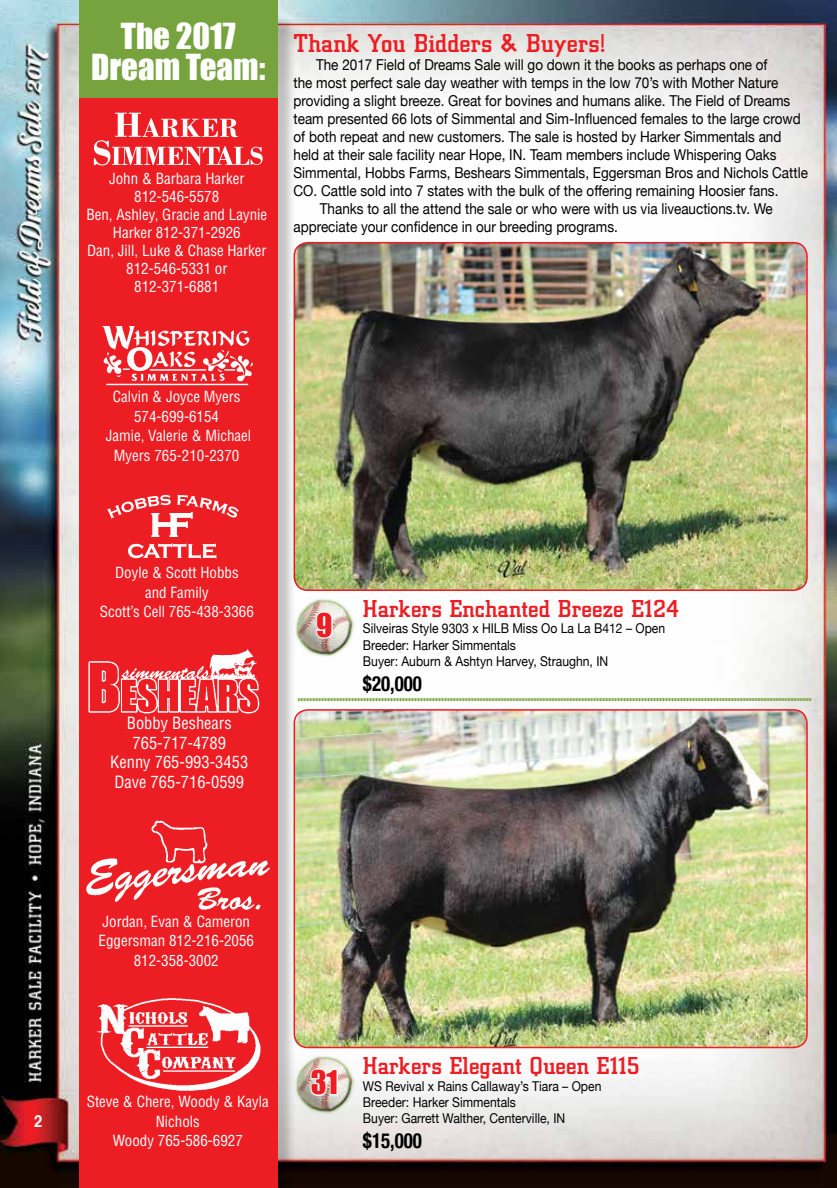
<style>
.page{position:relative;width:837px;height:1188px;background:#fff}
.page>*{position:absolute;margin:0;border:0;box-sizing:border-box;transform-origin:0 0}
.t1{font:33px/31.5px "Impact";color:#fff;text-align:center}
.t2{font:30px "Impact";color:#ed1d24}
.t3{font:500 27px "City D";color:#ed1d24}
.t4{font:500 25.5px "City D";color:#ed1d24}
.t5{font:700 condensed 21px "Helvetica Neue";color:#000;scale:.9 1}
.t6{font:condensed 16.5px/19.5px "Helvetica";color:#fff;text-align:center}
.t7{font:700 16.5px "Helvetica";color:#fff;scale:.9 1}
.t8{font:15px "Helvetica Neue";color:#000;scale:.9 1}
.t9{font:condensed 15px/19.5px "Helvetica";color:#fff;text-align:center}
.t10{font:13.5px/16.2px "Helvetica Neue";color:#000;scale:.9 1}
</style>
<div class="page">
<img style="left:0;top:0;width:837px;height:1188px">
<img style="left:296px;top:243px;width:511px;height:347px">
<div style="left:294px;top:242px;width:514px;height:349px;border:2px solid #ed1d24;border-radius:14px"></div>
<img style="left:296px;top:598px;width:58px;height:60px">
<svg style="left:315px;top:610px;width:19px;height:30px"></svg>
<div style="left:81px;top:15px;width:215px;height:1173px;background:#000;opacity:.23"></div>
<div style="left:79px;top:13px;width:199px;height:1175px;background:#ed1d24"></div>
<div style="left:79px;top:0;width:199px;height:98px;background:#76a33e"></div>
<svg style="left:94px;top:113px;width:169px;height:52px"></svg>
<img style="left:102px;top:326px;width:151px;height:60px">
<svg style="left:128px;top:543px;width:88px;height:16px"></svg>
<svg style="left:107px;top:495px;width:132px;height:42px"></svg>
<img style="left:88px;top:649px;width:172px;height:65px">
<img style="left:86px;top:820px;width:184px;height:90px">
<img style="left:56px;top:986px;width:205px;height:121px">
<svg style="left:298px;top:697px;width:513px;height:5px"></svg>
<img style="left:294px;top:710px;width:513px;height:338px">
<div style="left:294px;top:709px;width:514px;height:339px;border:2px solid #ed1d24;border-radius:14px"></div>
<img style="left:294px;top:1055px;width:60px;height:60px">
<svg style="left:309px;top:1067px;width:30px;height:31px"></svg>
<h1 class="t1" style="left:91px;top:19px;width:176px">The 2017<br>Dream Team:</h1>
<p class="t9" style="left:86px;top:169px;width:182px;line-height:18px">John &amp; Barbara Harker<br>812-546-5578<br>Ben, Ashley, Gracie and Laynie<br>Harker 812-371-2926<br>Dan, Jill, Luke &amp; Chase Harker<br>812-546-5331 or<br>812-371-6881</p>
<h3 class="t3" style="left:294px;top:29px;width:314px">Thank You Bidders &amp; Buyers!</h3>
<p class="t8" style="left:316px;top:54px;width:503px">The 2017 Field of Dreams Sale will go down it the books as perhaps one of</p>
<p class="t8" style="left:294px;top:72px;width:540px">the most perfect sale day weather with temps in the low 70’s with Mother Nature</p>
<p class="t8" style="left:294px;top:90px;width:554px">providing a slight breeze. Great for bovines and humans alike. The Field of Dreams</p>
<p class="t8" style="left:294px;top:108px;width:565px">team presented 66 lots of Simmental and Sim-Influenced females to the large crowd</p>
<p class="t8" style="left:294px;top:126px;width:544px">of both repeat and new customers. The sale is hosted by Harker Simmentals and</p>
<p class="t8" style="left:294px;top:144px;width:538px">held at their sale facility near Hope, IN. Team members include Whispering Oaks</p>
<p class="t8" style="left:294px;top:162px;width:573px">Simmental, Hobbs Farms, Beshears Simmentals, Eggersman Bros and Nichols Cattle</p>
<p class="t8" style="left:294px;top:180px;width:540px">CO. Cattle sold into 7 states with the bulk of the offering remaining Hoosier fans.</p>
<p class="t8" style="left:320px;top:198px;width:505px">Thanks to all the attend the sale or who were with us via liveauctions.tv. We</p>
<p class="t8" style="left:294px;top:216px;width:362px">appreciate your confidence in our breeding programs.</p>
<p class="t9" style="left:106px;top:387px;width:147px">Calvin &amp; Joyce Myers<br>574-699-6154<br>Jamie, Valerie &amp; Michael<br>Myers 765-210-2370</p>
<p class="t9" style="left:100px;top:563px;width:156px">Doyle &amp; Scott Hobbs<br>and Family<br>Scott’s Cell 765-438-3366</p>
<p class="t6" style="left:110px;top:713px;width:139px">Bobby Beshears<br>765-717-4789<br>Kenny 765-993-3453<br>Dave 765-716-0599</p>
<h2 class="t2" style="left:316px;top:602px;width:18px">9</h2>
<h3 class="t4" style="left:363px;top:595px;width:317px">Harkers Enchanted Breeze E124</h3>
<p class="t10" style="left:363px;top:621px;width:337px">Silveiras Style 9303 x HILB Miss Oo La La B412 – Open<br>Breeder: Harker Simmentals<br>Buyer: Auburn &amp; Ashtyn Harvey, Straughn, IN</p>
<h3 class="t5" style="left:363px;top:666px;width:67px">$20,000</h3>
<p class="t7" style="left:34px;top:1108px;width:11px">2</p>
<p class="t9" style="left:99px;top:911px;width:157px">Jordan, Evan &amp; Cameron<br>Eggersman 812-216-2056<br>812-358-3002</p>
<p class="t9" style="left:87px;top:1092px;width:184px">Steve &amp; Chere, Woody &amp; Kayla<br>Nichols<br>Woody 765-586-6927</p>
<h2 class="t2" style="left:311px;top:1059px;width:29px">31</h2>
<h3 class="t4" style="left:363px;top:1053px;width:278px">Harkers Elegant Queen E115</h3>
<p class="t10" style="left:363px;top:1079px;width:266px">WS Revival x Rains Callaway’s Tiara – Open<br>Breeder: Harker Simmentals<br>Buyer: Garrett Walther, Centerville, IN</p>
<h3 class="t5" style="left:363px;top:1123px;width:67px">$15,000</h3>
</div>
